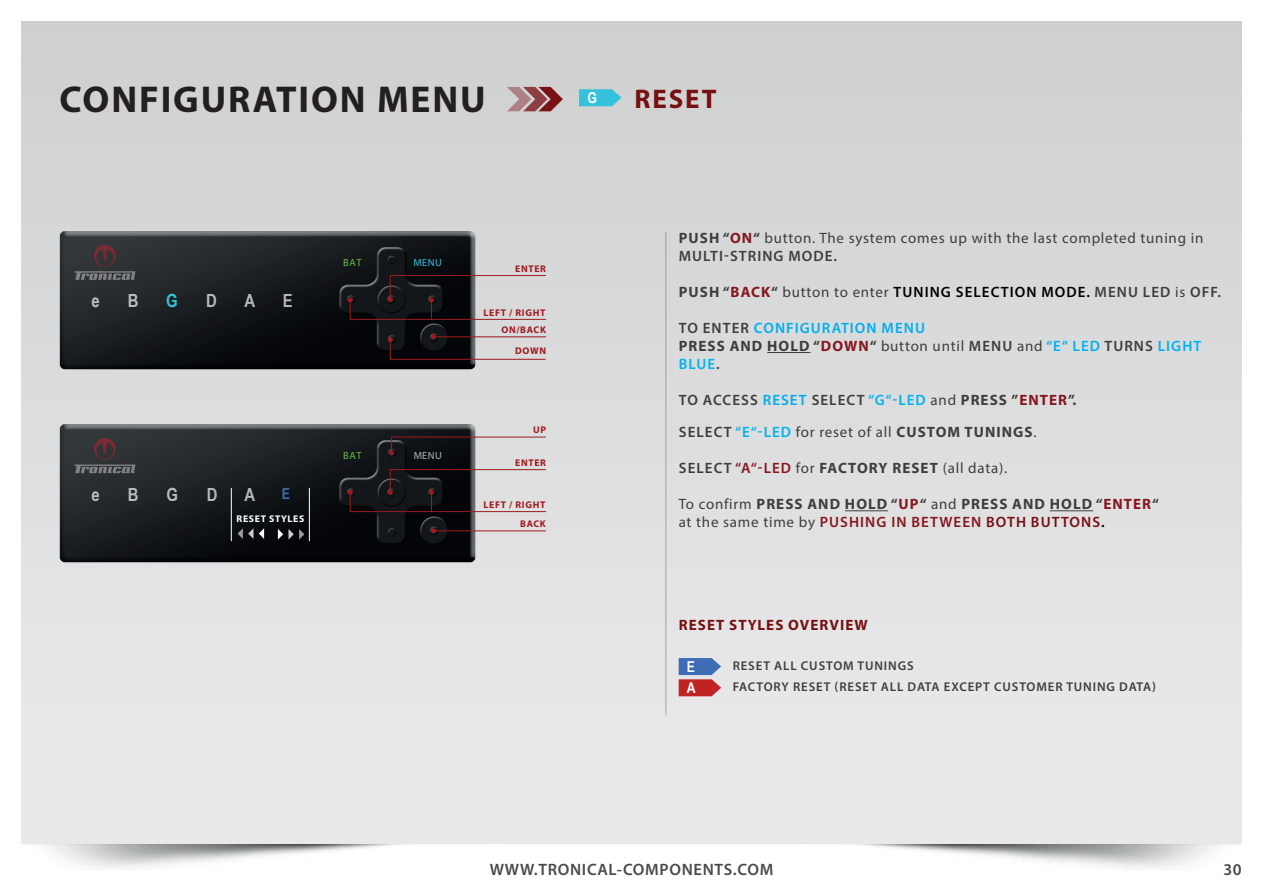
<style>
.page{position:relative;width:1263px;height:893px;background:#fff}
.page>*{position:absolute;margin:0;border:0;box-sizing:border-box;transform-origin:0 0}
.t1{font:700 37.5px "Myriad Pro";letter-spacing:.05em;color:#231f20}
.t2{font:700 27px "Myriad Pro";letter-spacing:.07em;color:#761011}
.t3{font:700 18.15px "Arial Narrow";color:#fff}
.t4{font:700 18.15px "Arial Narrow";color:#fbfdfe}
.t5{font:700 18.15px "Arial Narrow";color:#34c1db}
.t6{font:600 16.5px "Myriad Pro";letter-spacing:.04em;color:#494a4b}
.t7{font:700 15.15px "Arial Narrow";color:#3e6db5}
.t8{font:15px/18px "Myriad Pro";letter-spacing:.05em;color:#3e3e3f}
.t9{font:600 15px/18px "Myriad Pro";letter-spacing:.07em;color:#3e3e3f}
.t10{font:700 15px/18px "Myriad Pro";letter-spacing:.07em;color:#3e3e3f}
.t11{font:600 15px "Myriad Pro";letter-spacing:.07em;color:#000}
.t12{font:700 15px "Myriad Pro";letter-spacing:.07em;color:#761011}
.t13{font:700 15px/21.3px "Arial Narrow";color:#fff}
.t14{font:600 12.75px/21px "Myriad Pro";letter-spacing:.07em;color:#3e3e3f}
.t15{font:10.5px "Myriad Pro";letter-spacing:.06em;color:#68bc45}
.t16{font:10.5px "Myriad Pro";color:#34c1db}
.t17{font:10.5px "Myriad Pro";color:#fbfdfe}
.t18{font:700 9.75px/17.4px "Myriad Pro";letter-spacing:.07em;color:#9e1b1f;text-align:right}
.t19{font:700 9.75px "Myriad Pro";letter-spacing:.07em;color:#fff}
.s1{font-weight:700}
.s2{font-weight:700;color:#86171e}
.s3{font-weight:600}
.s4{font-weight:700;color:#3e3e3f}
.s5{font-weight:400;color:#3e3e3f}
.s6{color:#3e3e3f}
.s7{color:#00aeef}
.s8{font-weight:400}
.s9{color:#00b3ef}
.s10{font-weight:600;color:#00b3ef}
.s11{font-weight:600;color:#86171e}
.s12{color:#86171e}
.s13{font-weight:600;color:#761011}
.s14{font-weight:600;color:#000}
</style>
<div class="page">
<div style="left:21px;top:21px;width:1221px;height:851px;background:linear-gradient(to bottom,#cfd0d1,#ececed)"></div>
<img style="left:21px;top:845px;width:1221px;height:27px">
<img style="left:43px;top:201px;width:448px;height:194px">
<svg style="left:74px;top:245px;width:61px;height:35px;background:#423f42"></svg>
<img style="left:43px;top:395px;width:448px;height:205px">
<svg style="left:74px;top:438px;width:61px;height:35px;background:#423f42"></svg>
<hr style="left:845px;top:510px;width:43px;height:1px;background:#3e3e3f">
<hr style="left:1050px;top:510px;width:43px;height:1px;background:#3e3e3f">
<hr style="left:350px;top:511px;width:196px;height:1px;background:#9e1b1f">
<svg style="left:429px;top:490px;width:5px;height:22px"></svg>
<svg style="left:348px;top:490px;width:5px;height:22px"></svg>
<hr style="left:309px;top:488px;width:1px;height:53px;background:#fff">
<hr style="left:231px;top:488px;width:1px;height:53px;background:#fff">
<hr style="left:390px;top:469px;width:156px;height:1px;background:#9e1b1f">
<hr style="left:391px;top:437px;width:155px;height:1px;background:#9e1b1f">
<svg style="left:388px;top:469px;width:5px;height:26px"></svg>
<svg style="left:389px;top:437px;width:5px;height:18px"></svg>
<svg style="left:259px;top:528px;width:5px;height:11px"></svg>
<svg style="left:238px;top:528px;width:15px;height:11px"></svg>
<svg style="left:278px;top:529px;width:26px;height:11px"></svg>
<hr style="left:434px;top:531px;width:112px;height:1px;background:#9e1b1f">
<svg style="left:431px;top:528px;width:5px;height:5px"></svg>
<hr style="left:390px;top:275px;width:156px;height:1px;background:#9e1b1f">
<hr style="left:390px;top:359px;width:156px;height:1px;background:#9e1b1f">
<svg style="left:388px;top:275px;width:5px;height:27px"></svg>
<svg style="left:388px;top:337px;width:5px;height:22px"></svg>
<hr style="left:350px;top:319px;width:196px;height:1px;background:#9e1b1f">
<svg style="left:429px;top:298px;width:5px;height:22px"></svg>
<svg style="left:348px;top:298px;width:5px;height:22px"></svg>
<hr style="left:434px;top:337px;width:112px;height:1px;background:#9e1b1f">
<svg style="left:431px;top:334px;width:5px;height:5px"></svg>
<svg style="left:507px;top:87px;width:56px;height:24px"></svg>
<svg style="left:579px;top:89px;width:42px;height:17px"></svg>
<hr style="left:767px;top:352px;width:43px;height:1px;background:#3e3e3f">
<svg style="left:679px;top:658px;width:42px;height:38px;background:#946987"></svg>
<hr style="left:665px;top:232px;width:1px;height:483px;background:#040503">
<h1 class="t1" style="left:60px;top:75px;width:428px">CONFIGURATION MENU</h1>
<p class="t13" style="left:587px;top:87px;width:11px">G</p>
<h2 class="t2" style="left:635px;top:81px;width:83px">RESET</h2>
<p class="t5" style="left:166px;top:287px;width:13px">G</p>
<p class="t3" style="left:91px;top:287px;width:10px">e</p>
<p class="t3" style="left:128px;top:287px;width:12px">B</p>
<p class="t3" style="left:206px;top:287px;width:12px">D</p>
<p class="t3" style="left:245px;top:287px;width:12px">A</p>
<p class="t3" style="left:283px;top:287px;width:11px">E</p>
<p class="t15" style="left:343px;top:256px;width:20px">BAT</p>
<p class="t4" style="left:91px;top:480px;width:10px">e</p>
<p class="t4" style="left:128px;top:480px;width:12px">B</p>
<p class="t4" style="left:167px;top:480px;width:13px">G</p>
<p class="t4" style="left:206px;top:481px;width:12px">D</p>
<p class="t4" style="left:244px;top:481px;width:12px">A</p>
<p class="t7" style="left:282px;top:482px;width:10px">E</p>
<p class="t19" style="left:237px;top:512px;width:69px">RESET STYLES</p>
<p class="t15" style="left:343px;top:449px;width:20px">BAT</p>
<p class="t16" style="left:413px;top:256px;width:30px">MENU</p>
<p class="t17" style="left:413px;top:449px;width:30px">MENU</p>
<p class="t18" style="left:515px;top:259px;width:32px">ENTER</p>
<p class="t18" style="left:484px;top:303px;width:64px">LEFT / RIGHT<br>ON/BACK</p>
<p class="t18" style="left:515px;top:342px;width:33px">DOWN</p>
<p class="t18" style="left:533px;top:421px;width:14px">UP</p>
<p class="t18" style="left:515px;top:454px;width:32px">ENTER</p>
<p class="t18" style="left:484px;top:496px;width:63px">LEFT / RIGHT</p>
<p class="t18" style="left:520px;top:515px;width:27px">BACK</p>
<p class="t8" style="left:679px;top:229px;width:526px"><span class="s1">PUSH “</span><span class="s2">ON</span><span class="s1">“</span> button. The system comes up with the last completed tuning in<br><span class="s3">MULTI-STRING MODE.</span></p>
<p class="t11" style="left:679px;top:282px;width:544px"><span class="s4">PUSH “</span><span class="s2">BACK</span><span class="s4">“</span> <span class="s5">button to enter</span> TUNING SELECTION MODE. <span class="s6">MENU LED</span> <span class="s5">is</span> <span class="s6">OFF.</span></p>
<p class="t9" style="left:679px;top:319px;width:524px">TO ENTER <span class="s7">CONFIGURATION MENU<br></span><span class="s1">PRESS AND HOLD “</span><span class="s2">DOWN</span><span class="s1">“</span> <span class="s8">button until</span> MENU <span class="s8">and</span> <span class="s9">“E“ LED</span> TURNS <span class="s9">LIGHT<br>BLUE</span>.</p>
<p class="t9" style="left:679px;top:391px;width:399px">TO ACCESS <span class="s7">RESET</span> SELECT <span class="s9">“G“-LED</span> <span class="s8">and</span> <span class="s1">PRESS ”</span><span class="s2">ENTER</span><span class="s1">”.</span></p>
<p class="t8" style="left:679px;top:423px;width:359px"><span class="s3">SELECT</span> <span class="s10">“E“-LED</span> for reset of all <span class="s1">CUSTOM TUNINGS</span>.</p>
<p class="t8" style="left:679px;top:459px;width:330px"><span class="s3">SELECT</span> <span class="s11">“A“-LED</span> for <span class="s1">FACTORY RESET</span> (all data).</p>
<p class="t10" style="left:679px;top:495px;width:482px"><span class="s8">To confirm</span> PRESS AND HOLD “<span class="s12">UP</span>“ <span class="s8">and</span> PRESS AND HOLD “<span class="s12">ENTER</span>“ <span class="s8">at the same time by</span> <span class="s11">PUSHING IN BETWEEN</span> <span class="s13">BOTH BUTTONS</span><span class="s14">.</span></p>
<p class="t12" style="left:679px;top:615px;width:190px">RESET STYLES OVERVIEW</p>
<p class="t14" style="left:733px;top:654px;width:425px">RESET ALL CUSTOM TUNINGS<br>FACTORY RESET (RESET ALL DATA EXCEPT CUSTOMER TUNING DATA)</p>
<p class="t13" style="left:687px;top:655px;width:10px">E<br>A</p>
<p class="t6" style="left:490px;top:859px;width:285px">WWW.TRONICAL-COMPONENTS.COM</p>
<p class="t6" style="left:1223px;top:859px;width:20px">30</p>
</div>
